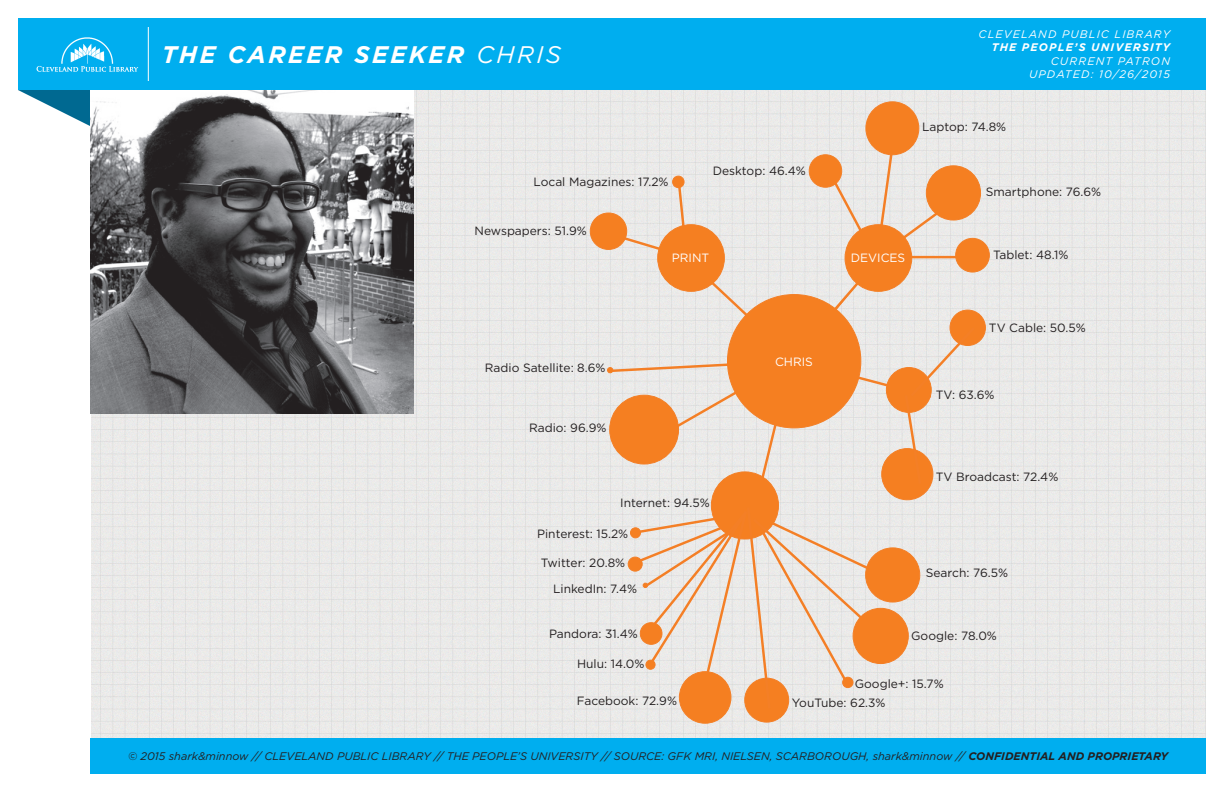
<style>
.page{position:relative;width:1224px;height:792px;background:#fff}
.page>*{position:absolute;margin:0;border:0;box-sizing:border-box;transform-origin:0 0}
.t1{font:italic 700 24px "Gotham HTF";letter-spacing:.1em;color:#fff}
.t2{font:12px "Gotham HTF";color:#231f20}
.t3{font:12px "Gotham HTF";color:#fff}
.t4{font:italic 11px "Gotham HTF";color:#231f20}
.t5{font:italic 11px "Gotham HTF";letter-spacing:.1em;color:#fff}
.t6{font:italic 700 11px "Gotham HTF";letter-spacing:.1em;color:#fff}
.s1{font-weight:400}
.s2{font-weight:700}
</style>
<div class="page">
<img style="left:91px;top:90px;width:1115px;height:648px">
<div style="left:18px;top:18px;width:1188px;height:72px;background:#00aeef"></div>
<img style="left:36px;top:37px;width:103px;height:35px">
<hr style="left:148px;top:27px;width:1px;height:54px;background:#fff">
<svg style="left:18px;top:90px;width:72px;height:36px"></svg>
<div style="left:90px;top:738px;width:1116px;height:36px;background:#00aeef"></div>
<img style="left:90px;top:90px;width:324px;height:324px">
<div style="left:950px;top:310px;width:35px;height:36px;background:#f57f21;border-radius:50%"></div>
<div style="left:950px;top:310px;width:36px;height:36px;border:1px solid #f47f26;border-radius:50%"></div>
<div style="left:590px;top:213px;width:37px;height:36px;background:#f57f21;border-radius:50%"></div>
<div style="left:590px;top:213px;width:37px;height:37px;border:1px solid #f47f26;border-radius:50%"></div>
<div style="left:866px;top:102px;width:53px;height:53px;background:#f57f21;border-radius:50%"></div>
<div style="left:865px;top:101px;width:54px;height:54px;border:1px solid #f47f26;border-radius:50%"></div>
<div style="left:956px;top:238px;width:33px;height:34px;background:#f57f21;border-radius:50%"></div>
<div style="left:955px;top:238px;width:35px;height:35px;border:1px solid #f47f26;border-radius:50%"></div>
<div style="left:745px;top:678px;width:44px;height:44px;background:#f57f21;border-radius:50%"></div>
<svg style="left:607px;top:132px;width:370px;height:579px;background:#ebd0b9"></svg>
<div style="left:679px;top:672px;width:52px;height:51px;background:#f57f21;border-radius:50%"></div>
<div style="left:679px;top:671px;width:52px;height:53px;border:1px solid #f47f26;border-radius:50%"></div>
<p class="t1" style="left:162px;top:40px;width:401px">THE CAREER SEEKER <span class="s1">CHRIS</span></p>
<p class="t2" style="left:533px;top:176px;width:137px">Local Magazines: 17.2%</p>
<p class="t2" style="left:475px;top:224px;width:114px">Newspapers: 51.9%</p>
<p class="t2" style="left:713px;top:164px;width:95px">Desktop: 46.4%</p>
<p class="t3" style="left:672px;top:252px;width:39px">PRINT</p>
<p class="t2" style="left:485px;top:361px;width:122px">Radio Satellite: 8.6%</p>
<p class="t2" style="left:529px;top:421px;width:79px">Radio: 96.9%</p>
<p class="t2" style="left:620px;top:496px;width:91px">Internet: 94.5%</p>
<p class="t2" style="left:537px;top:527px;width:93px">Pinterest: 15.2%</p>
<p class="t2" style="left:541px;top:556px;width:86px">Twitter: 20.8%</p>
<p class="t2" style="left:553px;top:582px;width:86px">LinkedIn: 7.4%</p>
<p class="t3" style="left:775px;top:355px;width:39px">CHRIS</p>
<p class="t5" style="left:979px;top:28px;width:193px">CLEVELAND PUBLIC LIBRARY</p>
<p class="t6" style="left:992px;top:41px;width:180px">THE PEOPLE’S UNIVERSITY</p>
<p class="t5" style="left:1051px;top:55px;width:121px">CURRENT PATRON</p>
<p class="t5" style="left:1029px;top:68px;width:142px">UPDATED: 10/26/2015</p>
<p class="t2" style="left:922px;top:120px;width:86px">Laptop: 74.8%</p>
<p class="t3" style="left:851px;top:252px;width:56px">DEVICES</p>
<p class="t2" style="left:986px;top:185px;width:117px">Smartphone: 76.6%</p>
<p class="t2" style="left:993px;top:248px;width:77px">Tablet: 48.1%</p>
<p class="t2" style="left:989px;top:321px;width:99px">TV Cable: 50.5%</p>
<p class="t2" style="left:936px;top:388px;width:60px">TV: 63.6%</p>
<p class="t2" style="left:936px;top:470px;width:124px">TV Broadcast: 72.4%</p>
<p class="t2" style="left:926px;top:566px;width:84px">Search: 76.5%</p>
<p class="t2" style="left:549px;top:627px;width:90px">Pandora: 31.4%</p>
<p class="t2" style="left:911px;top:629px;width:87px">Google: 78.0%</p>
<p class="t2" style="left:577px;top:657px;width:69px">Hulu: 14.0%</p>
<p class="t2" style="left:577px;top:694px;width:102px">Facebook: 72.9%</p>
<p class="t2" style="left:855px;top:677px;width:90px">Google+: 15.7%</p>
<p class="t2" style="left:792px;top:696px;width:95px">YouTube: 62.3%</p>
<p class="t4" style="left:128px;top:750px;width:1041px">© 2015 shark&amp;minnow // CLEVELAND PUBLIC LIBRARY // THE PEOPLE’S UNIVERSITY // SOURCE: GFK MRI, NIELSEN, SCARBOROUGH, shark&amp;minnow // <span class="s2">CONFIDENTIAL AND PROPRIETARY</span></p>
</div>
